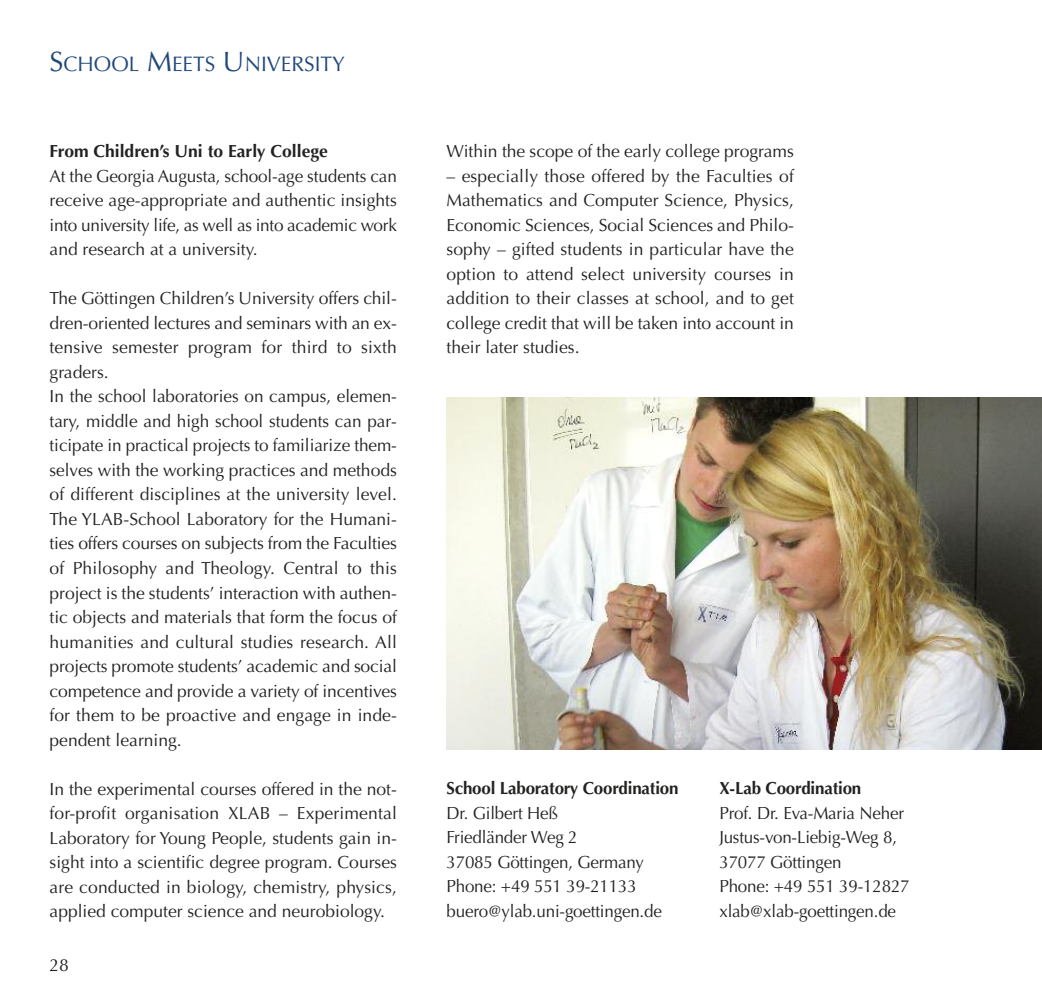
<style>
.page{position:relative;width:1042px;height:993px;background:#fff}
.page>*{position:absolute;margin:0;border:0;box-sizing:border-box;transform-origin:0 0}
.t1{font:21px "Optima LT";color:#20487c}
.t2{font:17.5px/24.5px "Optima LT";letter-spacing:-.005em;color:#222221;text-align:justify}
.t3{font:700 17.5px "Optima LT";letter-spacing:-.01em;color:#222221}
.s1{font-size:28px}
</style>
<div class="page">
<img style="left:446px;top:397px;width:596px;height:352px">
<p class="t1" style="left:50px;top:55px;width:297px"><span class="s1">S</span>CHOOL <span class="s1">M</span>EETS <span class="s1">U</span>NIVERSITY</p>
<p class="t3" style="left:50px;top:144px;width:280px">From Children’s Uni to Early College</p>
<p class="t2" style="left:50px;top:165px;width:349px">At the Georgia Augusta, school-age students can receive age-appropriate and authentic insights into university life, as well as into academic work and research at a university.</p>
<p class="t2" style="left:50px;top:288px;width:349px;text-align:left">The Göttingen Children’s University offers chil&shy;dren-oriented lectures and seminars with an ex&shy;tensive semester program for third to sixth graders.<br>In the school laboratories on campus, elemen&shy;tary, middle and high school students can par&shy;ticipate in practical projects to familiarize them&shy;selves with the working practices and methods of different disciplines at the university level.<br>The YLAB-School Laboratory for the Humani&shy;ties offers courses on subjects from the Faculties of Philosophy and Theology. Central to this project is the students’ interaction with authen&shy;tic objects and materials that form the focus of humanities and cultural studies research. All projects promote students’ academic and social competence and provide a variety of incentives for them to be proactive and engage in inde&shy;pendent learning.</p>
<p class="t2" style="left:50px;top:778px;width:349px">In the experimental courses offered in the not&shy;for-profit organisation XLAB – Experimental Laboratory for Young People, students gain in&shy;sight into a scientific degree program. Courses are conducted in biology, chemistry, physics, applied computer science and neurobiology.</p>
<p class="t2" style="left:50px;top:954px;width:21px">28</p>
<p class="t2" style="left:446px;top:141px;width:349px">Within the scope of the early college programs</p>
<p class="t2" style="left:446px;top:165px;width:349px">– especially those offered by the Faculties of Mathematics and Computer Science, Physics, Economic Sciences, Social Sciences and Philo&shy;sophy – gifted students in particular have the option to attend select university courses in addition to their classes at school, and to get college credit that will be taken into account in their later studies.</p>
<p class="t3" style="left:446px;top:781px;width:234px">School Laboratory Coordination</p>
<p class="t2" style="left:446px;top:802px;width:217px;text-align:left">Dr. Gilbert Heß<br>Friedländer Weg 2<br>37085 Göttingen, Germany<br>Phone: +49 551 39-21133 buero@ylab.uni-goettingen.de</p>
<p class="t3" style="left:719px;top:781px;width:143px">X-Lab Coordination</p>
<p class="t2" style="left:719px;top:802px;width:192px;text-align:left">Prof. Dr. Eva-Maria Neher<br>Justus-von-Liebig-Weg 8,<br>37077 Göttingen<br>Phone: +49 551 39-12827 xlab@xlab-goettingen.de</p>
</div>
